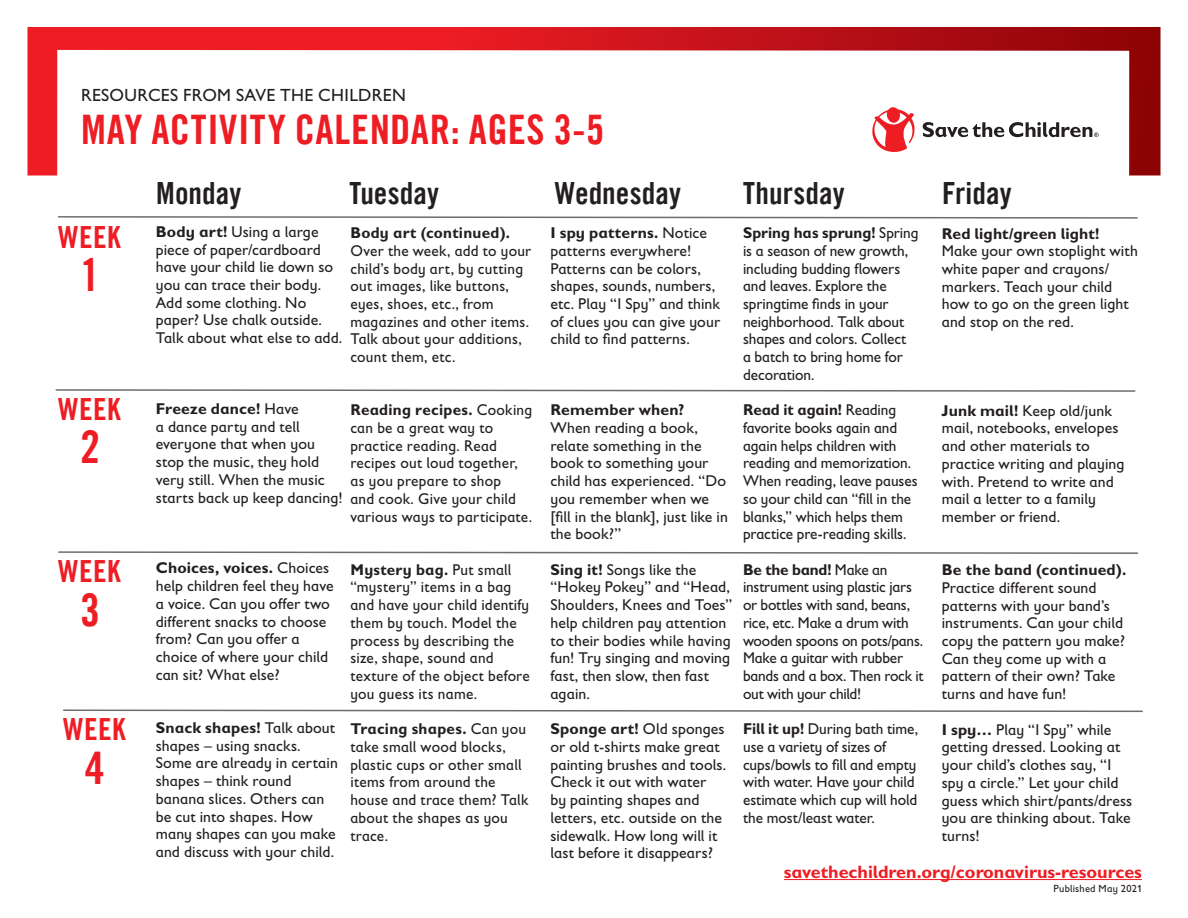
<style>
.page{position:relative;width:1188px;height:918px;background:#fff}
.page>*{position:absolute;margin:0;border:0;box-sizing:border-box;transform-origin:0 0}
.t1{font:45px "Trade Gothic LT Com Bd Cn 20";color:#ee1d23}
.t2{font:40.8px "Trade Gothic LT Com Bd Cn 20";letter-spacing:.015em;color:#ee1d23}
.t3{font:30.6px "Trade Gothic LT Com Bd Cn 20";letter-spacing:.005em;color:#231f20}
.t4{font:30.6px "Trade Gothic LT Com Bd Cn 20";letter-spacing:.015em;color:#ee1d23}
.t5{font:700 18px "Gill Sans Infant Std";color:#ee1d23}
.t6{font:17.7px "Gill Sans Infant Std";letter-spacing:.02em;color:#231f20}
.t7{font:15.75px/17.7px "Gill Sans Infant Std";letter-spacing:.005em;color:#231f20}
.t8{font:700 15.75px "Gill Sans Infant Std";letter-spacing:.01em;color:#231f20}
.t9{font:10.5px "Gill Sans Infant Std";letter-spacing:.02em;color:#231f20}
.s1{font-weight:700}
</style>
<div class="page">
<svg style="left:27px;top:27px;width:1134px;height:149px"></svg>
<svg style="left:872px;top:107px;width:44px;height:46px"></svg>
<svg style="left:923px;top:122px;width:176px;height:15px"></svg>
<svg style="left:58px;top:216px;width:1080px;height:3px"></svg>
<svg style="left:55px;top:389px;width:1081px;height:3px"></svg>
<svg style="left:58px;top:551px;width:1080px;height:3px"></svg>
<svg style="left:63px;top:709px;width:1080px;height:4px"></svg>
<hr style="left:784px;top:879px;width:358px;height:1px;background:#ee1d23">
<p class="t6" style="left:81px;top:84px;width:327px">RESOURCES FROM SAVE THE CHILDREN</p>
<h2 class="t2" style="left:81px;top:104px;width:525px">MAY ACTIVITY CALENDAR: AGES 3-5</h2>
<h3 class="t4" style="left:58px;top:218px;width:64px">WEEK</h3>
<h1 class="t1" style="left:80px;top:248px;width:21px">1</h1>
<h3 class="t4" style="left:58px;top:390px;width:64px">WEEK</h3>
<h1 class="t1" style="left:80px;top:420px;width:21px">2</h1>
<h3 class="t4" style="left:58px;top:553px;width:64px">WEEK</h3>
<h1 class="t1" style="left:80px;top:582px;width:21px">3</h1>
<h3 class="t4" style="left:63px;top:711px;width:64px">WEEK</h3>
<h1 class="t1" style="left:85px;top:740px;width:21px">4</h1>
<h3 class="t3" style="left:156px;top:174px;width:87px">Monday</h3>
<h3 class="t3" style="left:350px;top:174px;width:91px">Tuesday</h3>
<h3 class="t3" style="left:555px;top:174px;width:128px">Wednesday</h3>
<h3 class="t3" style="left:743px;top:174px;width:103px">Thursday</h3>
<h3 class="t3" style="left:942px;top:174px;width:71px">Friday</h3>
<p class="t7" style="left:156px;top:223px;width:188px"><span class="s1">Body art!</span> Using a large piece of paper/cardboard have your child lie down so you can trace their body.<br>Add some clothing. No paper? Use chalk outside.<br>Talk about what else to add.</p>
<p class="t8" style="left:350px;top:224px;width:161px">Body art (continued).</p>
<p class="t7" style="left:350px;top:242px;width:182px">Over the week, add to your child’s body art, by cutting out images, like buttons, eyes, shoes, etc., from magazines and other items.<br>Talk about your additions, count them, etc.</p>
<p class="t7" style="left:743px;top:224px;width:177px"><span class="s1">Spring has sprung!</span> Spring is a season of new growth, including budding flowers and leaves. Explore the springtime finds in your neighborhood. Talk about shapes and colors. Collect<br>a batch to bring home for decoration.</p>
<p class="t7" style="left:743px;top:401px;width:176px"><span class="s1">Read it again!</span> Reading favorite books again and again helps children with reading and memorization.<br>When reading, leave pauses so your child can “fill in the blanks,” which helps them practice pre-reading skills.</p>
<p class="t7" style="left:743px;top:561px;width:182px"><span class="s1">Be the band!</span> Make an instrument using plastic jars or bottles with sand, beans, rice, etc. Make a drum with wooden spoons on pots/pans.<br>Make a guitar with rubber bands and a box. Then rock it out with your child!</p>
<p class="t7" style="left:743px;top:720px;width:176px"><span class="s1">Fill it up!</span> During bath time, use a variety of sizes of cups/bowls to fill and empty with water. Have your child estimate which cup will hold the most/least water.</p>
<p class="t7" style="left:550px;top:224px;width:171px"><span class="s1">I spy patterns.</span> Notice patterns everywhere!<br>Patterns can be colors, shapes, sounds, numbers, etc. Play “I Spy” and think of clues you can give your child to find patterns.</p>
<p class="t8" style="left:942px;top:224px;width:159px">Red light/green light!</p>
<p class="t7" style="left:942px;top:242px;width:198px">Make your own stoplight with white paper and crayons/ markers. Teach your child how to go on the green light and stop on the red.</p>
<p class="t7" style="left:156px;top:400px;width:189px"><span class="s1">Freeze dance!</span> Have<br>a dance party and tell everyone that when you stop the music, they hold very still. When the music starts back up keep dancing!</p>
<p class="t7" style="left:350px;top:401px;width:183px"><span class="s1">Reading recipes.</span> Cooking can be a great way to practice reading. Read recipes out loud together, as you prepare to shop<br>and cook. Give your child various ways to participate.</p>
<p class="t7" style="left:350px;top:561px;width:181px"><span class="s1">Mystery bag.</span> Put small “mystery” items in a bag and have your child identify them by touch. Model the process by describing the size, shape, sound and texture of the object before you guess its name.</p>
<p class="t7" style="left:350px;top:720px;width:179px"><span class="s1">Tracing shapes.</span> Can you take small wood blocks, plastic cups or other small items from around the house and trace them? Talk about the shapes as you trace.</p>
<p class="t8" style="left:550px;top:401px;width:136px">Remember when?</p>
<p class="t7" style="left:550px;top:419px;width:179px">When reading a book, relate something in the book to something your child has experienced. “Do you remember when we [fill in the blank], just like in the book?”</p>
<p class="t7" style="left:550px;top:561px;width:183px"><span class="s1">Sing it!</span> Songs like the “Hokey Pokey” and “Head,<br>Shoulders, Knees and Toes” help children pay attention to their bodies while having fun! Try singing and moving fast, then slow, then fast again.</p>
<p class="t7" style="left:550px;top:720px;width:177px"><span class="s1">Sponge art!</span> Old sponges or old t-shirts make great painting brushes and tools.<br>Check it out with water<br>by painting shapes and letters, etc. outside on the sidewalk. How long will it last before it disappears?</p>
<p class="t7" style="left:942px;top:402px;width:184px"><span class="s1">Junk mail!</span> Keep old/junk mail, notebooks, envelopes and other materials to practice writing and playing with. Pretend to write and mail a letter to a family member or friend.</p>
<p class="t7" style="left:156px;top:559px;width:179px"><span class="s1">Choices, voices.</span> Choices help children feel they have a voice. Can you offer two different snacks to choose from? Can you offer a choice of where your child can sit? What else?</p>
<p class="t8" style="left:942px;top:561px;width:186px">Be the band (continued).</p>
<p class="t7" style="left:942px;top:579px;width:185px">Practice different sound patterns with your band’s instruments. Can your child copy the pattern you make?<br>Can they come up with a pattern of their own? Take turns and have fun!</p>
<p class="t7" style="left:942px;top:720px;width:192px"><span class="s1">I spy…</span> Play “I Spy” while getting dressed. Looking at your child’s clothes say, “I spy a circle.” Let your child guess which shirt/pants/dress you are thinking about. Take turns!</p>
<p class="t7" style="left:156px;top:719px;width:184px"><span class="s1">Snack shapes!</span> Talk about shapes – using snacks.<br>Some are already in certain shapes – think round banana slices. Others can be cut into shapes. How many shapes can you make and discuss with your child.</p>
<p class="t5" style="left:784px;top:861px;width:360px">savethechildren.org/coronavirus-resources</p>
<p class="t9" style="left:1054px;top:882px;width:90px">Published May 2021</p>
</div>
